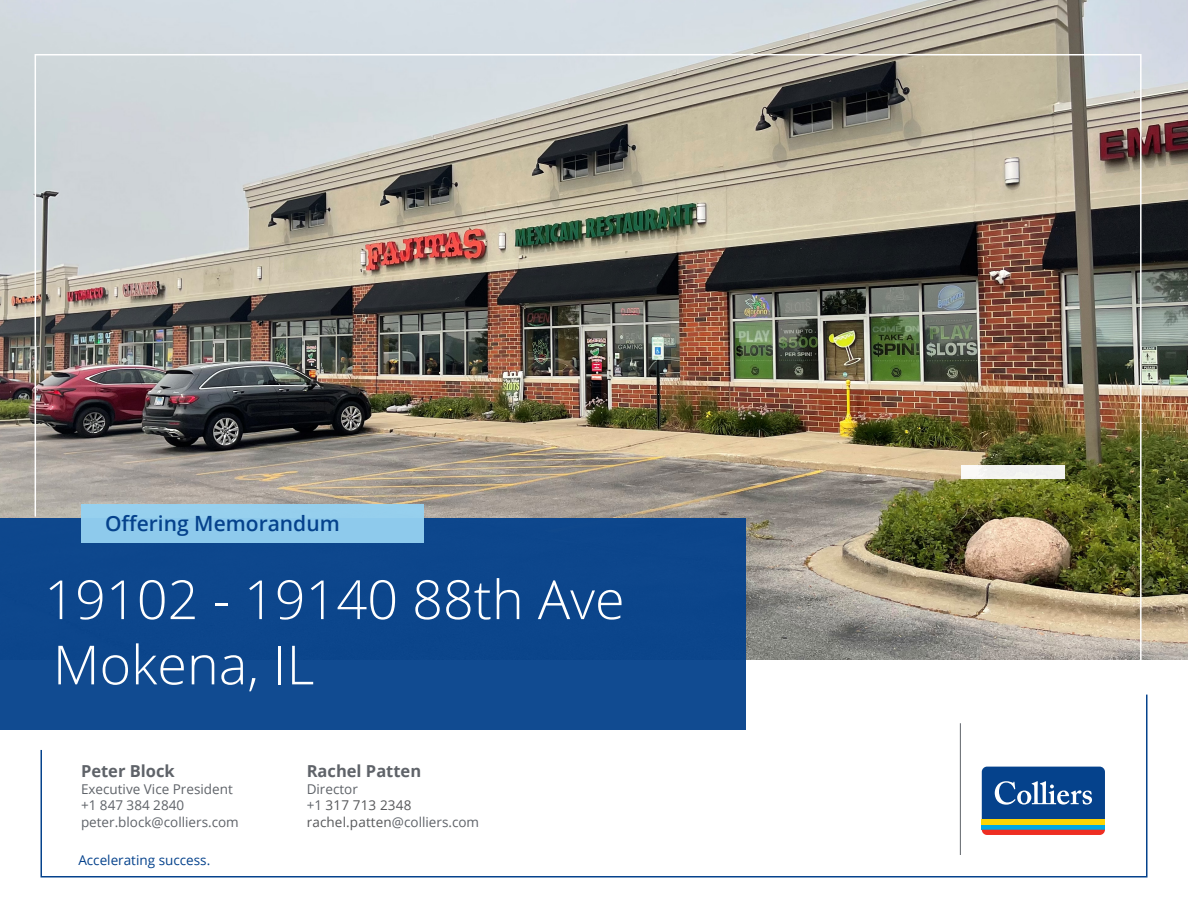
<style>
.page{position:relative;width:1188px;height:918px;background:#fff}
.page>*{position:absolute;margin:0;border:0;box-sizing:border-box;transform-origin:0 0}
.t1{font:300 54px "Open Sans";color:#fff}
.t2{font:600 21px "Open Sans";color:#05428c}
.Body_Text_-_Dark_Grey_CMYK{font:700 16.5px "Open Sans";color:#5f6369}
.Body_Text_-_Dark_Grey_CMYK-2{font:13.5px/16.5px "Open Sans";color:#5f6369}
.Body_Text_-_Dark_Grey_CMYK-3{font:13.5px "Open Sans";letter-spacing:.01em;color:#57585a}
.Body_Text_-_Dark_Blue_CMYK{font:13.5px "Open Sans";color:#05428c}
.s1{color:#5f6369}
</style>
<div class="page">
<img style="left:0;top:0;width:1188px;height:660px">
<img style="left:34px;top:53px;width:1108px;height:607px">
<svg style="left:40px;top:694px;width:1108px;height:184px"></svg>
<div style="left:980px;top:765px;width:127px;height:72px;background:linear-gradient(to right,#fff,#fff);border-radius:7px"></div>
<div style="left:982px;top:824px;width:123px;height:6px;background:#00a8e4"></div>
<div style="left:982px;top:819px;width:123px;height:5px;background:#fed503"></div>
<svg style="left:982px;top:830px;width:123px;height:5px"></svg>
<svg style="left:982px;top:767px;width:123px;height:52px;background:#205698"></svg>
<div style="left:0;top:519px;width:746px;height:211px;background:#0d478c"></div>
<div style="left:81px;top:504px;width:342px;height:39px;background:#8ecaec"></div>
<div style="left:71px;top:855px;width:146px;height:18px;background:#fff"></div>
<hr style="left:960px;top:723px;width:1px;height:132px;background:#5f6369">
<p class="t2" style="left:105px;top:509px;width:236px">Offering Memorandum</p>
<p class="t1" style="left:44px;top:563px;width:582px">19102 - 19140 88th Ave</p>
<p class="t1" style="left:53px;top:628px;width:263px">Mokena, IL</p>
<p class="Body_Text_-_Dark_Grey_CMYK" style="left:81px;top:760px;width:95px">Peter Block</p>
<p class="Body_Text_-_Dark_Grey_CMYK-2" style="left:81px;top:780px;width:153px">Executive Vice President +1 847 384 2840</p>
<p class="Body_Text_-_Dark_Grey_CMYK-2" style="left:81px;top:813px;width:159px">peter.block@colliers.com</p>
<p class="Body_Text_-_Dark_Blue_CMYK" style="left:78px;top:851px;width:133px">Accelerating success.</p>
<p class="Body_Text_-_Dark_Grey_CMYK" style="left:307px;top:760px;width:116px">Rachel Patten</p>
<p class="Body_Text_-_Dark_Grey_CMYK-2" style="left:307px;top:780px;width:53px">Director</p>
<p class="Body_Text_-_Dark_Grey_CMYK-3" style="left:307px;top:796px;width:106px"><span class="s1">+1</span> 317 713 2348</p>
<p class="Body_Text_-_Dark_Grey_CMYK-3" style="left:307px;top:813px;width:174px">rachel.patten<span class="s1">@colliers.com</span></p>
</div>
